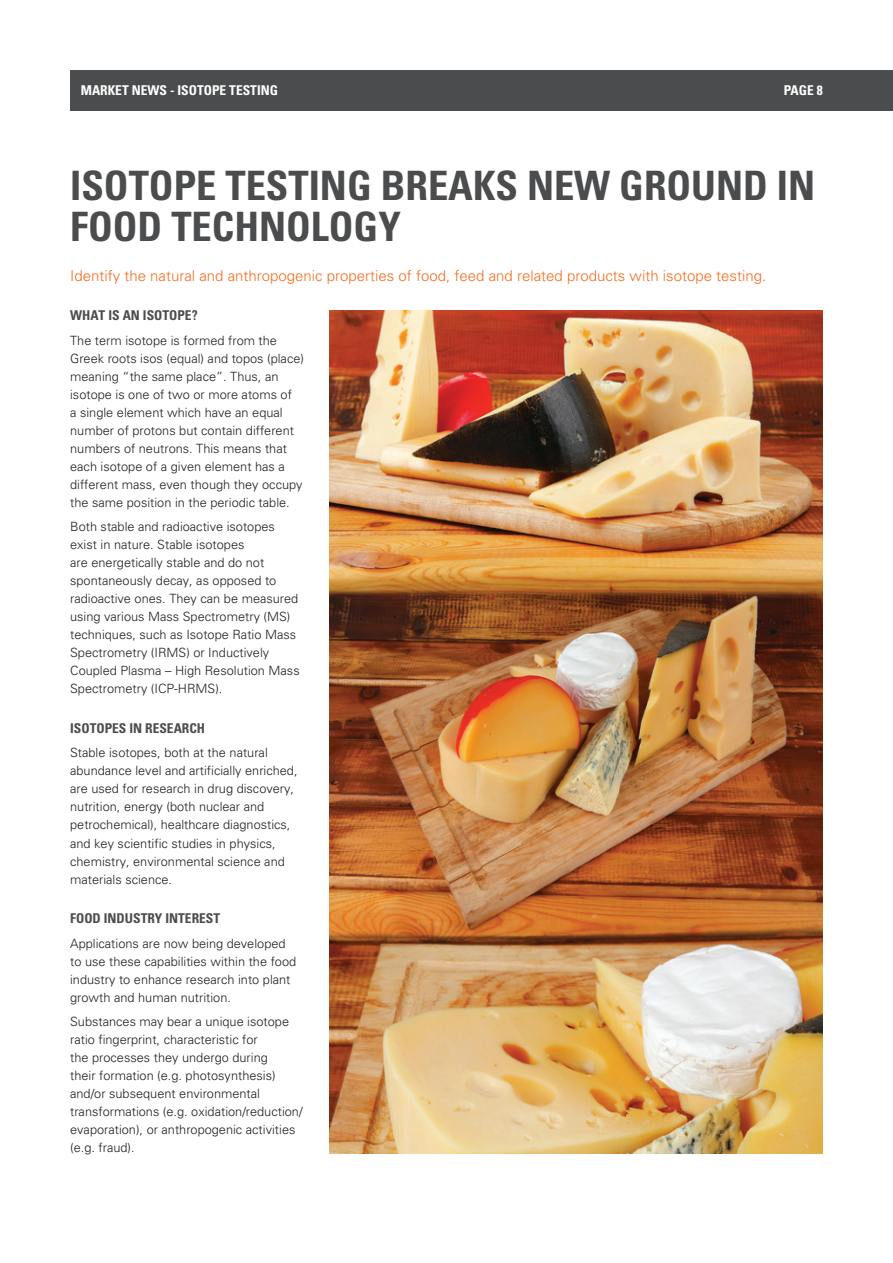
<style>
.page{position:relative;width:893px;height:1263px;background:#fff}
.page>*{position:absolute;margin:0;border:0;box-sizing:border-box;transform-origin:0 0}
.t1{font:700 condensed 40.5px/40.5px "Univers";color:#4b4c4d}
.t2{font:300 15px "Univers";color:#f36e21}
.t3{font:700 condensed 13.5px "Univers";color:#4b4c4d}
.t4{font:700 condensed 13.5px "Univers";color:#fff}
.t5{font:300 12.75px/18px "Univers";color:#231f20}
</style>
<div class="page">
<div style="left:70px;top:70px;width:823px;height:40px;background:#4b4c4d"></div>
<img style="left:330px;top:310px;width:493px;height:843px">
<p class="t4" style="left:81px;top:82px;width:199px">MARKET NEWS - ISOTOPE TESTING</p>
<p class="t4" style="left:784px;top:82px;width:41px">PAGE 8</p>
<h1 class="t1" style="left:70px;top:166px;width:746px">ISOTOPE TESTING BREAKS NEW GROUND IN<br>FOOD TECHNOLOGY</h1>
<p class="t2" style="left:70px;top:267px;width:698px">Identify the natural and anthropogenic properties of food, feed and related products with isotope testing.</p>
<p class="t3" style="left:70px;top:307px;width:129px">WHAT IS AN ISOTOPE?</p>
<p class="t5" style="left:70px;top:331px;width:235px">The term isotope is formed from the Greek roots isos (equal) and topos (place) meaning “the same place”. Thus, an isotope is one of two or more atoms of<br>a single element which have an equal number of protons but contain different numbers of neutrons. This means that each isotope of a given element has a different mass, even though they occupy the same position in the periodic table.</p>
<p class="t5" style="left:70px;top:517px;width:231px">Both stable and radioactive isotopes exist in nature. Stable isotopes<br>are energetically stable and do not spontaneously decay, as opposed to radioactive ones. They can be measured using various Mass Spectrometry (MS) techniques, such as Isotope Ratio Mass Spectrometry (IRMS) or Inductively Coupled Plasma – High Resolution Mass Spectrometry (ICP-HRMS).</p>
<p class="t3" style="left:70px;top:720px;width:137px">ISOTOPES IN RESEARCH</p>
<p class="t5" style="left:70px;top:744px;width:229px">Stable isotopes, both at the natural abundance level and artificially enriched, are used for research in drug discovery, nutrition, energy (both nuclear and petrochemical), healthcare diagnostics, and key scientific studies in physics, chemistry, environmental science and materials science.</p>
<p class="t3" style="left:70px;top:910px;width:152px">FOOD INDUSTRY INTEREST</p>
<p class="t5" style="left:70px;top:934px;width:228px">Applications are now being developed to use these capabilities within the food industry to enhance research into plant growth and human nutrition.</p>
<p class="t5" style="left:70px;top:1012px;width:234px">Substances may bear a unique isotope ratio fingerprint, characteristic for<br>the processes they undergo during<br>their formation (e.g. photosynthesis) and/or subsequent environmental transformations (e.g. oxidation/reduction/ evaporation), or anthropogenic activities (e.g. fraud).</p>
</div>
